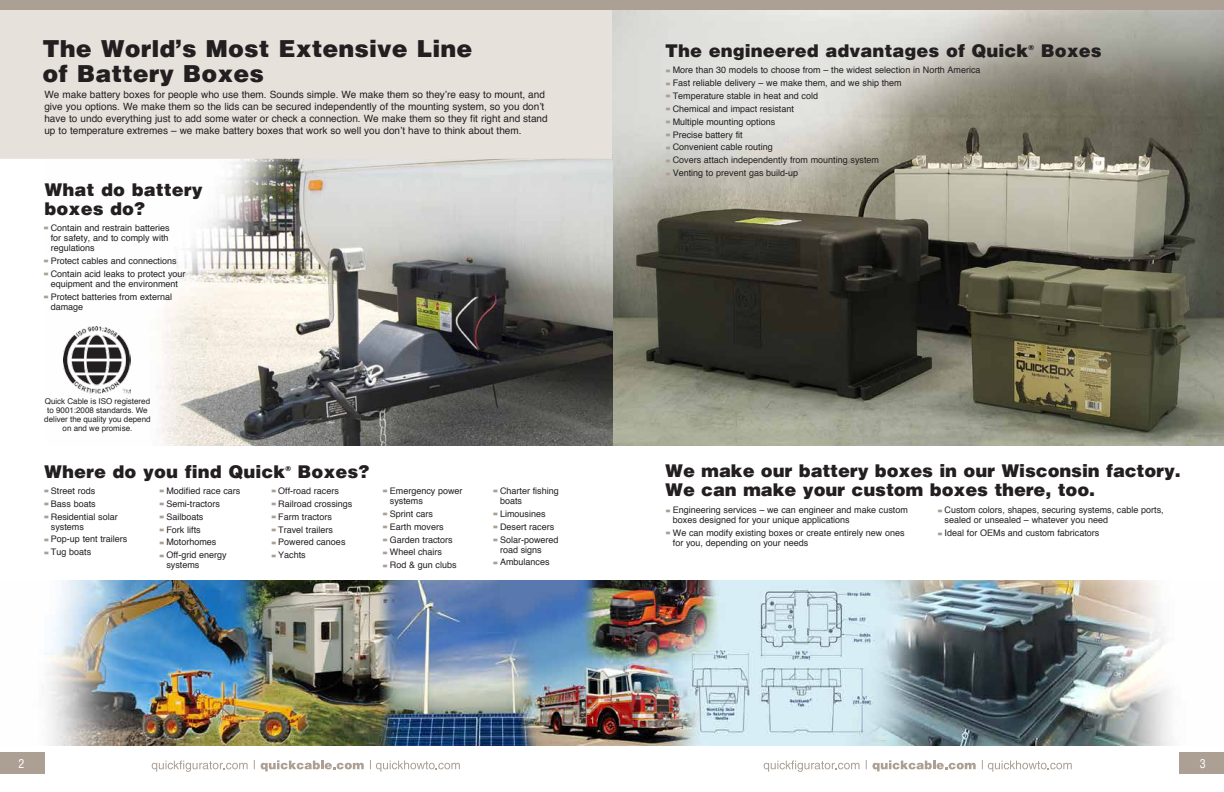
<style>
.page{position:relative;width:1224px;height:792px;background:#fff}
.page>*{position:absolute;margin:0;border:0;box-sizing:border-box;transform-origin:0 0}
.t1{font:900 24px/25px "Helvetica";color:#231f20}
.t2{font:900 18px/19px "Helvetica";color:#231f20}
.t3{font:condensed 12px "Helvetica";color:#fff}
.t4{font:10px/12px "Helvetica";color:#231f20}
.t5{font:9px/12.9px "Helvetica";color:#231f20}
.t6{font:8px/9px "Helvetica";color:#231f20;text-align:center}
.t7{font:900 7px "Helvetica";color:#231f20}
</style>
<div class="page">
<svg style="left:261px;top:760px;width:103px;height:11px"></svg>
<svg style="left:152px;top:761px;width:96px;height:11px"></svg>
<svg style="left:370px;top:760px;width:90px;height:12px"></svg>
<svg style="left:873px;top:760px;width:103px;height:11px"></svg>
<svg style="left:764px;top:761px;width:96px;height:11px"></svg>
<svg style="left:982px;top:760px;width:90px;height:12px"></svg>
<div style="left:0;top:752px;width:45px;height:22px;background:#aca095"></div>
<div style="left:1179px;top:752px;width:45px;height:22px;background:#aca095"></div>
<img style="left:612px;top:10px;width:612px;height:435px">
<img style="left:63px;top:159px;width:549px;height:286px">
<div style="left:0;top:4px;width:612px;height:155px;background:#e7e1dc"></div>
<div style="left:0;top:0;width:1224px;height:10px;background:#aca095"></div>
<img style="left:47px;top:581px;width:1125px;height:164px">
<img style="left:64px;top:326px;width:67px;height:67px">
<svg style="left:666px;top:69px;width:4px;height:3px"></svg>
<svg style="left:666px;top:82px;width:4px;height:3px"></svg>
<svg style="left:666px;top:95px;width:4px;height:3px"></svg>
<svg style="left:666px;top:108px;width:4px;height:3px"></svg>
<svg style="left:666px;top:146px;width:4px;height:3px"></svg>
<svg style="left:666px;top:159px;width:4px;height:3px"></svg>
<svg style="left:666px;top:172px;width:4px;height:3px"></svg>
<h1 class="t1" style="left:43px;top:36px;width:431px">The World’s Most Extensive Line of Battery Boxes</h1>
<p class="t4" style="left:44px;top:89px;width:505px">We make battery boxes for people who use them. Sounds simple. We make them so they’re easy to mount, and give you options. We make them so the lids can be secured independently of the mounting system, so you don’t have to undo everything just to add some water or check a connection. We make them so they fit right and stand up to temperature extremes – we make battery boxes that work so well you don’t have to think about them.</p>
<h2 class="t2" style="left:45px;top:180px;width:160px">What do battery boxes do?</h2>
<p class="t5" style="left:51px;top:223px;width:120px;line-height:10px;text-align:justify">Contain and restrain batteries for safety, and to comply with regulations</p>
<p class="t5" style="left:51px;top:255px;width:136px">Protect cables and connections<br>Contain acid leaks to protect your</p>
<p class="t5" style="left:51px;top:278px;width:129px">equipment and the environment<br>Protect batteries from external</p>
<p class="t5" style="left:51px;top:301px;width:34px">damage</p>
<p class="t6" style="left:44px;top:397px;width:108px">Quick Cable is ISO registered to 9001:2008 standards. We deliver the quality you depend on and we promise.</p>
<h2 class="t2" style="left:44px;top:462px;width:243px">Where do you find Quick</h2>
<p class="t7" style="left:285px;top:464px;width:7px">®</p>
<h2 class="t2" style="left:298px;top:462px;width:74px">Boxes?</h2>
<p class="t5" style="left:51px;top:485px;width:68px">Street rods<br>Bass boats<br>Residential solar</p>
<p class="t5" style="left:51px;top:521px;width:78px">systems<br>Pop-up tent trailers<br>Tug boats</p>
<p class="t5" style="left:166px;top:485px;width:76px">Modified race cars<br>Semi-tractors<br>Sailboats<br>Fork lifts<br>Motorhomes<br>Off-grid energy</p>
<p class="t5" style="left:166px;top:559px;width:35px">systems</p>
<p class="t5" style="left:278px;top:485px;width:76px">Off-road racers<br>Railroad crossings<br>Farm tractors<br>Travel trailers<br>Powered canoes<br>Yachts</p>
<p class="t5" style="left:390px;top:486px;width:74px;line-height:10px">Emergency power systems</p>
<p class="t5" style="left:390px;top:508px;width:68px">Sprint cars<br>Earth movers<br>Garden tractors<br>Wheel chairs<br>Rod &amp; gun clubs</p>
<p class="t5" style="left:500px;top:486px;width:60px;line-height:10px">Charter fishing boats</p>
<p class="t5" style="left:500px;top:508px;width:60px">Limousines<br>Desert racers<br>Solar-powered</p>
<p class="t5" style="left:500px;top:544px;width:51px">road signs<br>Ambulances</p>
<h2 class="t2" style="left:665px;top:41px;width:365px">The engineered advantages of Quick</h2>
<p class="t7" style="left:1029px;top:43px;width:7px">®</p>
<h2 class="t2" style="left:1041px;top:41px;width:63px">Boxes</h2>
<p class="t5" style="left:673px;top:64px;width:309px">More than 30 models to choose from – the widest selection in North America Fast reliable delivery – we make them, and we ship them<br>Temperature stable in heat and cold<br>Chemical and impact resistant<br>Multiple mounting options<br>Precise battery fit<br>Convenient cable routing<br>Covers attach independently from mounting system<br>Venting to prevent gas build-up</p>
<h2 class="t2" style="left:665px;top:461px;width:517px">We make our battery boxes in our Wisconsin factory.<br>We can make your custom boxes there, too.</h2>
<p class="t5" style="left:673px;top:505px;width:237px;line-height:10px">Engineering services – we can engineer and make custom boxes designed for your unique applications</p>
<p class="t5" style="left:673px;top:528px;width:233px;line-height:10px">We can modify existing boxes or create entirely new ones for you, depending on your needs</p>
<p class="t5" style="left:945px;top:506px;width:221px;line-height:10px">Custom colors, shapes, securing systems, cable ports, sealed or unsealed – whatever you need</p>
<p class="t5" style="left:945px;top:527px;width:156px">Ideal for OEMs and custom fabricators</p>
<h3 class="t3" style="left:18px;top:756px;width:7px">2</h3>
<h3 class="t3" style="left:1200px;top:756px;width:7px">3</h3>
</div>
